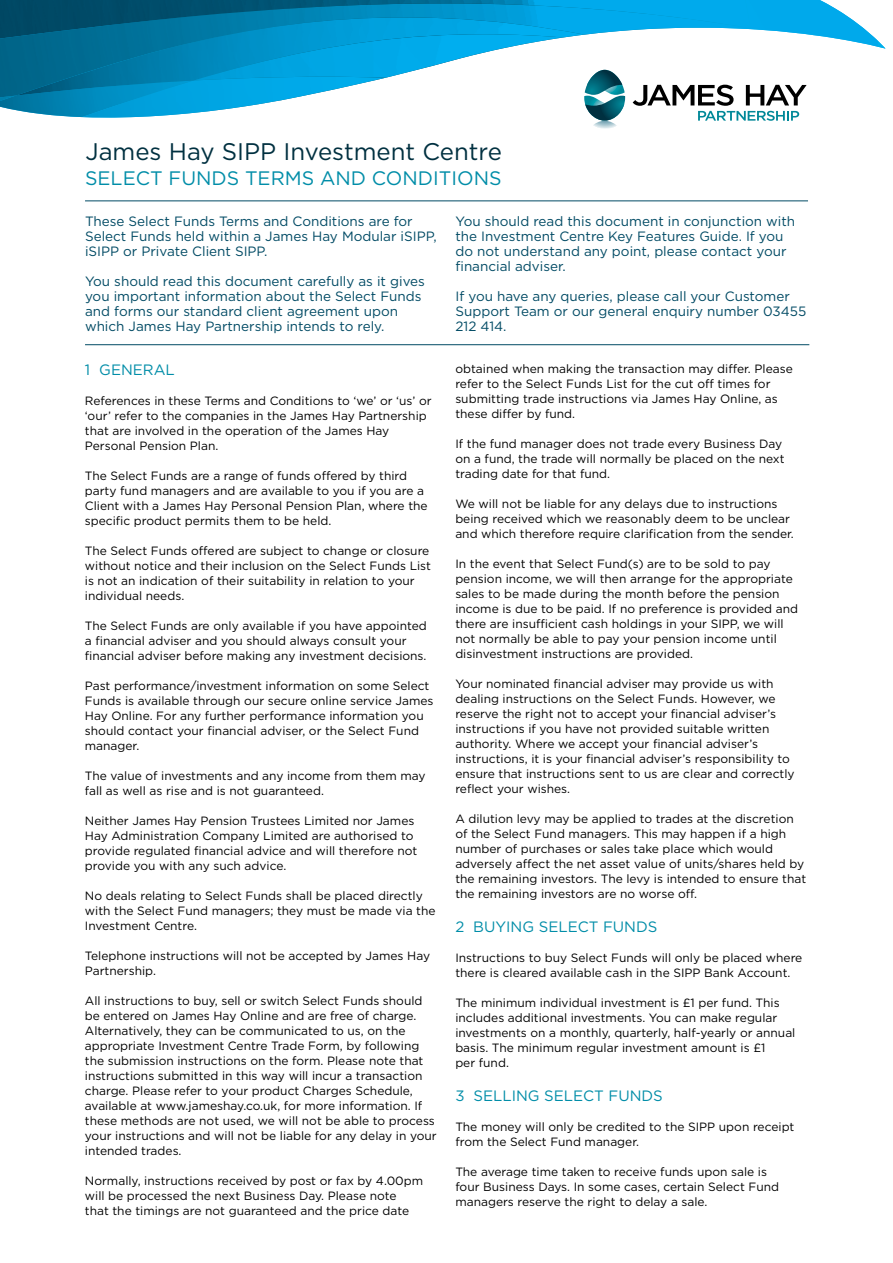
<style>
.page{position:relative;width:893px;height:1263px;background:#fff}
.page>*{position:absolute;margin:0;border:0;box-sizing:border-box;transform-origin:0 0}
.t1{font:24px "Gotham";color:#003040}
.t2{font:19.5px "Gotham";color:#008da8}
.t3{font:15px "Gotham";color:#008da8}
.t4{font:13.5px/15px "Gotham";color:#004a64}
.t5{font:12px/15px "Gotham";color:#000}
</style>
<div class="page">
<svg style="left:595px;top:126px;width:21px;height:3px"></svg>
<hr style="left:85px;top:200px;width:723px;height:1px;background:#004a64">
<hr style="left:85px;top:344px;width:724px;height:1px;background:#004a64">
<svg style="left:81px;top:84px;width:726px;height:42px"></svg>
<svg style="left:878px;top:41px;width:7px;height:8px"></svg>
<img style="left:386px;top:84px;width:372px;height:17px">
<img style="left:0;top:97px;width:82px;height:20px">
<img style="left:82px;top:97px;width:304px;height:22px">
<img style="left:0;top:39px;width:750px;height:58px">
<img style="left:16px;top:39px;width:568px;height:57px">
<img style="left:193px;top:39px;width:370px;height:41px">
<img style="left:749px;top:0;width:129px;height:47px">
<img style="left:750px;top:0;width:15px;height:30px">
<img style="left:0;top:0;width:750px;height:39px">
<h1 class="t1" style="left:85px;top:136px;width:418px">James Hay SIPP Investment Centre</h1>
<h2 class="t2" style="left:85px;top:166px;width:418px">SELECT FUNDS TERMS AND CONDITIONS</h2>
<p class="t4" style="left:85px;top:214px;width:353px">These Select Funds Terms and Conditions are for<br>Select Funds held within a James Hay Modular iSIPP, iSIPP or Private Client SIPP.</p>
<p class="t4" style="left:85px;top:274px;width:341px">You should read this document carefully as it gives you important information about the Select Funds and forms our standard client agreement upon which James Hay Partnership intends to rely.</p>
<p class="t3" style="left:85px;top:360px;width:92px">1 GENERAL</p>
<p class="t5" style="left:85px;top:393px;width:348px">References in these Terms and Conditions to ‘we’ or ‘us’ or ‘our’ refer to the companies in the James Hay Partnership that are involved in the operation of the James Hay Personal Pension Plan.</p>
<p class="t5" style="left:85px;top:468px;width:344px">The Select Funds are a range of funds offered by third party fund managers and are available to you if you are a Client with a James Hay Personal Pension Plan, where the specific product permits them to be held.</p>
<p class="t5" style="left:85px;top:543px;width:348px">The Select Funds offered are subject to change or closure without notice and their inclusion on the Select Funds List is not an indication of their suitability in relation to your individual needs.</p>
<p class="t5" style="left:85px;top:618px;width:343px">The Select Funds are only available if you have appointed a financial adviser and you should always consult your financial adviser before making any investment decisions.</p>
<p class="t5" style="left:85px;top:678px;width:350px">Past performance/investment information on some Select Funds is available through our secure online service James Hay Online. For any further performance information you should contact your financial adviser, or the Select Fund manager.</p>
<p class="t5" style="left:85px;top:768px;width:342px">The value of investments and any income from them may fall as well as rise and is not guaranteed.</p>
<p class="t5" style="left:85px;top:813px;width:334px">Neither James Hay Pension Trustees Limited nor James Hay Administration Company Limited are authorised to provide regulated financial advice and will therefore not provide you with any such advice.</p>
<p class="t5" style="left:85px;top:888px;width:352px">No deals relating to Select Funds shall be placed directly with the Select Fund managers; they must be made via the<br>Investment Centre.</p>
<p class="t5" style="left:85px;top:948px;width:347px">Telephone instructions will not be accepted by James Hay<br>Partnership.</p>
<p class="t5" style="left:85px;top:993px;width:353px">All instructions to buy, sell or switch Select Funds should be entered on James Hay Online and are free of charge.<br>Alternatively, they can be communicated to us, on the appropriate Investment Centre Trade Form, by following the submission instructions on the form. Please note that instructions submitted in this way will incur a transaction charge. Please refer to your product Charges Schedule, available at www.jameshay.co.uk, for more information. If these methods are not used, we will not be able to process your instructions and will not be liable for any delay in your intended trades.</p>
<p class="t5" style="left:85px;top:1173px;width:340px">Normally, instructions received by post or fax by 4.00pm will be processed the next Business Day. Please note that the timings are not guaranteed and the price date</p>
<p class="t4" style="left:455px;top:214px;width:341px">You should read this document in conjunction with the Investment Centre Key Features Guide. If you do not understand any point, please contact your financial adviser.</p>
<p class="t4" style="left:455px;top:289px;width:352px">If you have any queries, please call your Customer<br>Support Team or our general enquiry number 03455<br>212 414.</p>
<p class="t5" style="left:455px;top:361px;width:339px">obtained when making the transaction may differ. Please refer to the Select Funds List for the cut off times for submitting trade instructions via James Hay Online, as these differ by fund.</p>
<p class="t5" style="left:455px;top:436px;width:331px">If the fund manager does not trade every Business Day on a fund, the trade will normally be placed on the next trading date for that fund.</p>
<p class="t5" style="left:455px;top:496px;width:340px">We will not be liable for any delays due to instructions being received which we reasonably deem to be unclear and which therefore require clarification from the sender.</p>
<p class="t5" style="left:455px;top:556px;width:344px">In the event that Select Fund(s) are to be sold to pay pension income, we will then arrange for the appropriate sales to be made during the month before the pension income is due to be paid. If no preference is provided and there are insufficient cash holdings in your SIPP, we will not normally be able to pay your pension income until disinvestment instructions are provided.</p>
<p class="t5" style="left:455px;top:676px;width:341px">Your nominated financial adviser may provide us with dealing instructions on the Select Funds. However, we reserve the right not to accept your financial adviser’s instructions if you have not provided suitable written authority. Where we accept your financial adviser’s instructions, it is your financial adviser’s responsibility to ensure that instructions sent to us are clear and correctly reflect your wishes.</p>
<p class="t5" style="left:455px;top:811px;width:352px">A dilution levy may be applied to trades at the discretion of the Select Fund managers. This may happen if a high number of purchases or sales take place which would adversely affect the net asset value of units/shares held by the remaining investors. The levy is intended to ensure that the remaining investors are no worse off.</p>
<p class="t3" style="left:455px;top:917px;width:203px">2 BUYING SELECT FUNDS</p>
<p class="t5" style="left:455px;top:950px;width:349px">Instructions to buy Select Funds will only be placed where there is cleared available cash in the SIPP Bank Account.</p>
<p class="t5" style="left:455px;top:995px;width:342px">The minimum individual investment is £1 per fund. This includes additional investments. You can make regular investments on a monthly, quarterly, half-yearly or annual basis. The minimum regular investment amount is £1<br>per fund.</p>
<p class="t3" style="left:455px;top:1086px;width:209px">3 SELLING SELECT FUNDS</p>
<p class="t5" style="left:455px;top:1119px;width:341px">The money will only be credited to the SIPP upon receipt from the Select Fund manager.</p>
<p class="t5" style="left:455px;top:1164px;width:325px">The average time taken to receive funds upon sale is four Business Days. In some cases, certain Select Fund managers reserve the right to delay a sale.</p>
</div>
